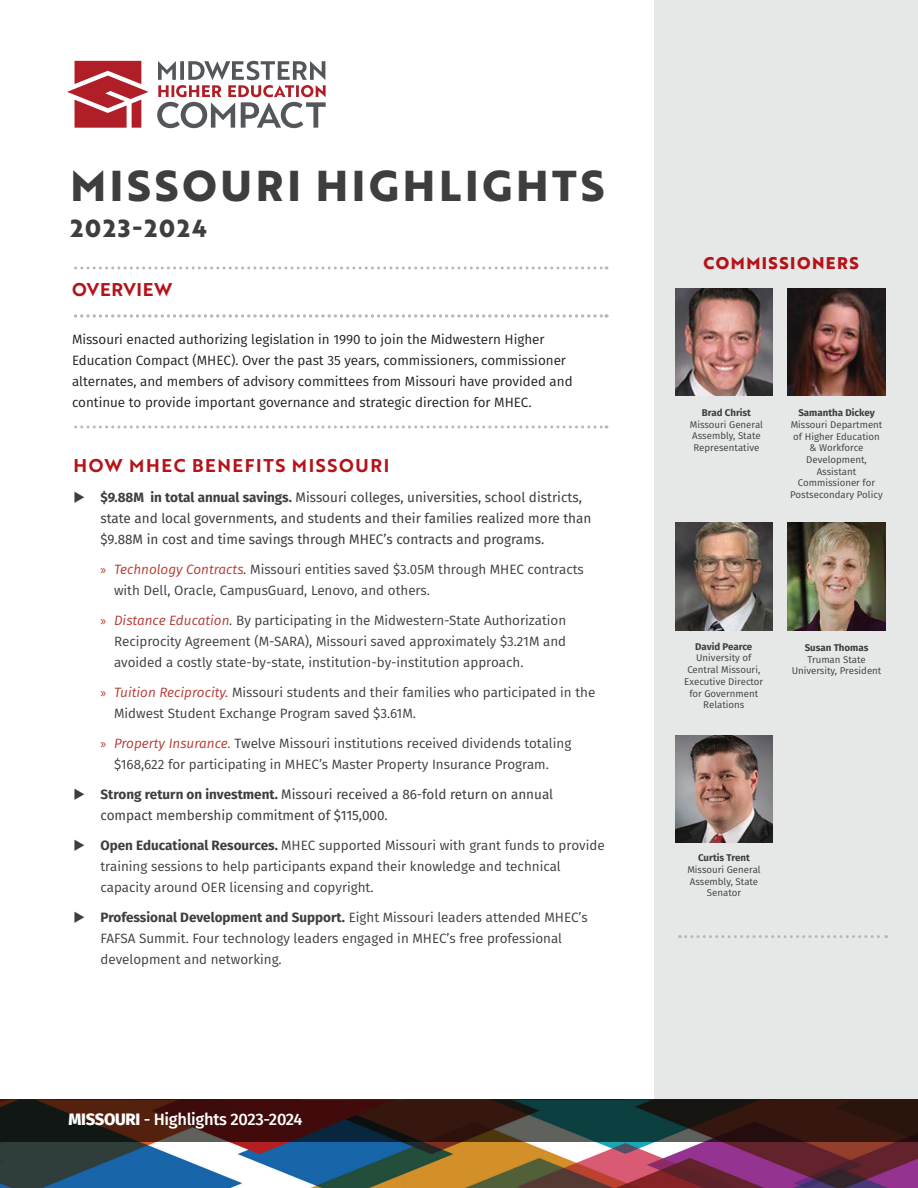
<style>
.page{position:relative;width:918px;height:1188px;background:#fff}
.page>*{position:absolute;margin:0;border:0;box-sizing:border-box;transform-origin:0 0}
.t1{font:700 42px "Brother 1816 Extra";letter-spacing:.09em;color:#3e3e3f}
.t2{font:700 24px "Brother 1816 Extra";letter-spacing:.085em;color:#3e3e3f}
.t3{font:18px "Brother 1816 Bold";letter-spacing:.09em;color:#b31319}
.t4{font:18px "Brother 1816 Bold";letter-spacing:.04em;color:#b31319}
.t5{font:500 16.5px "Fira Sans";letter-spacing:-.02em;color:#fff}
.t6{font:700 16.5px "Brother 1816 Extra";letter-spacing:.09em;color:#b31319}
.t7{font:13.5px/21px "Fira Sans";color:#3e3e3f}
.t8{font:13.5px/21px "Fira Sans";color:#3e3e3f}
.t9{font:13.5px/21px "Fira Sans";color:#231f20}
.t10{font:9.75px/11.7px "Fira Sans";color:#3e3e3f;text-align:center}
.t11{font:700 9.75px "Fira Sans";color:#3e3e3f}
.s1{font-weight:700}
.s2{font-family:"Myriad Pro";color:#ba3024}
.s3{font-style:italic;color:#b63933}
.s4{font-style:italic}
.s5{font-weight:800}
</style>
<div class="page">
<div style="left:652px;top:0;width:266px;height:1100px;background:#e6e7e7"></div>
<svg style="left:67px;top:61px;width:259px;height:67px"></svg>
<svg style="left:74px;top:266px;width:533px;height:3px"></svg>
<svg style="left:74px;top:314px;width:533px;height:3px"></svg>
<svg style="left:74px;top:425px;width:533px;height:3px"></svg>
<img style="left:0;top:1142px;width:918px;height:46px">
<svg style="left:0;top:1100px;width:918px;height:42px;background:#2f1f1b"></svg>
<img style="left:675px;top:735px;width:97px;height:108px">
<img style="left:788px;top:288px;width:97px;height:108px">
<img style="left:675px;top:523px;width:97px;height:108px">
<img style="left:788px;top:523px;width:97px;height:108px">
<img style="left:675px;top:288px;width:97px;height:108px">
<svg style="left:680px;top:935px;width:207px;height:3px"></svg>
<div style="left:674px;top:960px;width:242px;height:38px;background:#e6e7e7"></div>
<h1 class="t1" style="left:70px;top:154px;width:536px">MISSOURI HIGHLIGHTS</h1>
<h2 class="t2" style="left:70px;top:210px;width:138px">2023-2024</h2>
<h3 class="t4" style="left:72px;top:276px;width:102px">OVERVIEW</h3>
<p class="t9" style="left:72px;top:329px;width:502px">Missouri enacted authorizing legislation in 1990 to join the Midwestern Higher Education Compact (MHEC). Over the past 35 years, commissioners, commissioner alternates, and members of advisory committees from Missouri have provided and continue to provide important governance and strategic direction for MHEC.</p>
<h3 class="t3" style="left:74px;top:452px;width:317px">HOW MHEC BENEFITS MISSOURI</h3>
<p class="t8" style="left:101px;top:486px;width:492px;text-indent:-27px">◆ <span class="s1">$9.88M in total annual savings.</span> Missouri colleges, universities, school districts, state and local governments, and students and their families realized more than $9.88M in cost and time savings through MHEC’s contracts and programs.</p>
<p class="t7" style="left:114px;top:558px;width:471px;text-indent:-14px"><span class="s2">»</span> <span class="s3">Technology Contracts</span><span class="s4">.</span> Missouri entities saved $3.05M through MHEC contracts with Dell, Oracle, CampusGuard, Lenovo, and others.</p>
<p class="t7" style="left:114px;top:609px;width:454px;text-align:justify;text-indent:-14px"><span class="s2">»</span> <span class="s3">Distance Education</span><span class="s4">.</span> By participating in the Midwestern-State Authorization Reciprocity Agreement (M-SARA), Missouri saved approximately $3.21M and avoided a costly state-by-state, institution-by-institution approach.</p>
<p class="t7" style="left:114px;top:681px;width:483px;text-indent:-14px"><span class="s2">»</span> <span class="s3">Tuition Reciprocity.</span> Missouri students and their families who participated in the<br>Midwest Student Exchange Program saved $3.61M.</p>
<p class="t7" style="left:114px;top:732px;width:459px;text-indent:-14px"><span class="s2">»</span> <span class="s3">Property Insurance.</span> Twelve Missouri institutions received dividends totaling $168,622 for participating in MHEC’s Master Property Insurance Program.</p>
<p class="t8" style="left:101px;top:783px;width:454px;text-indent:-27px">◆ <span class="s1">Strong return on investment.</span> Missouri received a 86-fold return on annual compact membership commitment of $115,000.</p>
<p class="t7" style="left:101px;top:834px;width:506px;text-indent:-27px">◆ <span class="s1">Open Educational Resources.</span> MHEC supported Missouri with grant funds to provide training sessions to help participants expand their knowledge and technical capacity around OER licensing and copyright.</p>
<p class="t7" style="left:101px;top:906px;width:489px;text-indent:-27px">◆ <span class="s1">Professional Development and Support.</span> Eight Missouri leaders attended MHEC’s<br>FAFSA Summit. Four technology leaders engaged in MHEC’s free professional development and networking.</p>
<p class="t5" style="left:69px;top:1106px;width:236px"><span class="s5">MISSOURI</span> - Highlights 2023-2024</p>
<p class="t6" style="left:704px;top:250px;width:157px">COMMISSIONERS</p>
<p class="t11" style="left:702px;top:404px;width:51px">Brad Christ</p>
<p class="t10" style="left:690px;top:418px;width:75px;text-align:left">Missouri General<br>Assembly, State<br>Representative</p>
<p class="t11" style="left:798px;top:405px;width:78px">Samantha Dickey</p>
<p class="t10" style="left:790px;top:418px;width:94px">Missouri Department of Higher Education &amp; Workforce<br>Development,<br>Assistant<br>Commissioner for<br>Postsecondary Policy</p>
<p class="t11" style="left:695px;top:638px;width:59px">David Pearce</p>
<p class="t10" style="left:684px;top:652px;width:81px">University of<br>Central Missouri,<br>Executive Director for Government<br>Relations</p>
<p class="t11" style="left:805px;top:639px;width:65px">Susan Thomas</p>
<p class="t10" style="left:792px;top:653px;width:91px">Truman State<br>University, President</p>
<p class="t11" style="left:698px;top:850px;width:53px">Curtis Trent</p>
<p class="t10" style="left:687px;top:863px;width:75px">Missouri General<br>Assembly, State<br>Senator</p>
</div>
